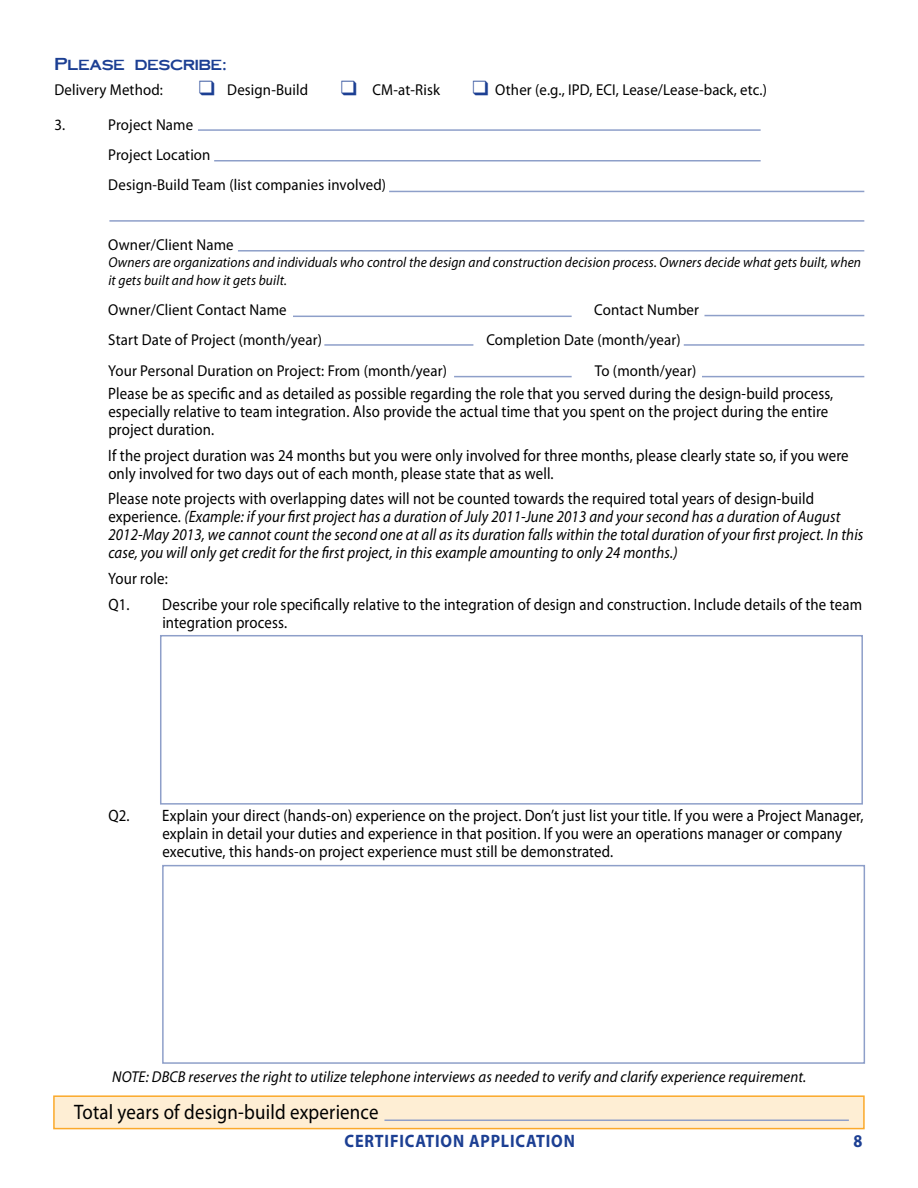
<style>
.page{position:relative;width:918px;height:1188px;background:#fff}
.page>*{position:absolute;margin:0;border:0;box-sizing:border-box;transform-origin:0 0}
.Body01{font:21px "Myriad Pro";letter-spacing:.01em;color:#000;scale:.9 1}
.Body01-2{font:700 18px "Myriad Pro";letter-spacing:.05em;color:#1c3f93;scale:.9 1}
.Header04{font:17.25px "Cornerstone";color:#1c3f93;scale:1.05 1}
.Body02{font:italic 16.5px/18px "Myriad Pro";letter-spacing:.01em;color:#000;scale:.9 1}
.Body02-2{font:16.5px/18px "Myriad Pro";letter-spacing:.01em;color:#000;scale:.9 1}
.Body03{font:16.5px/18px "Myriad Pro";letter-spacing:.01em;color:#000;scale:.9 1}
.FormText{font:15.75px "Myriad Pro";letter-spacing:.01em;color:#000;scale:.94 1}
.Body01-3{font:italic 15.75px "Myriad Pro";letter-spacing:.01em;color:#000;scale:.94 1}
.Body02-3{font:15.75px "Myriad Pro";letter-spacing:.01em;color:#000;scale:.94 1}
.Body01-4{font:15.75px "Myriad Pro";letter-spacing:.01em;color:#000;scale:.94 1}
.Body02-4{font:italic 14.4px/17.2px "Myriad Pro";letter-spacing:.01em;color:#000;scale:.94 1}
.s1{font-family:"Dingthings Normal";font-size:17.25px;color:#1c3f93}
.s2{font-style:normal}
</style>
<div class="page">
<div style="left:53px;top:1095px;width:812px;height:34px;background:#feeed4;border:2px solid #fba92a"></div>
<hr style="left:384px;top:1120px;width:465px;height:1px;background:#8e9fc9">
<hr style="left:198px;top:129px;width:563px;height:2px;background:#8e9fc9">
<hr style="left:214px;top:160px;width:547px;height:2px;background:#8e9fc9">
<hr style="left:389px;top:191px;width:475px;height:1px;background:#8e9fc9">
<hr style="left:109px;top:220px;width:755px;height:2px;background:#8e9fc9">
<hr style="left:238px;top:250px;width:626px;height:2px;background:#8e9fc9">
<hr style="left:293px;top:316px;width:279px;height:1px;background:#8e9fc9">
<hr style="left:704px;top:315px;width:160px;height:1px;background:#8e9fc9">
<div style="left:160px;top:635px;width:703px;height:170px;border:2px solid #8e9fc9"></div>
<div style="left:162px;top:865px;width:703px;height:199px;border:2px solid #8e9fc9"></div>
<hr style="left:324px;top:344px;width:149px;height:2px;background:#8e9fc9">
<hr style="left:684px;top:344px;width:180px;height:2px;background:#8e9fc9">
<hr style="left:454px;top:376px;width:118px;height:1px;background:#8e9fc9">
<hr style="left:702px;top:376px;width:162px;height:1px;background:#8e9fc9">
<p class="Header04" style="left:54px;top:54px;width:166px">Please describe:</p>
<p class="Body02-3" style="left:54px;top:80px;width:117px">Delivery Method:</p>
<p class="Body02-3" style="left:199px;top:80px;width:117px"><span class="s1">q</span> Design-Build</p>
<p class="Body02-3" style="left:341px;top:80px;width:106px"><span class="s1">q</span> CM-at-Risk</p>
<p class="Body02-3" style="left:473px;top:80px;width:314px"><span class="s1">q</span> Other (e.g., IPD, ECI, Lease/Lease-back, etc.)</p>
<p class="FormText" style="left:54px;top:115px;width:13px">3.</p>
<p class="FormText" style="left:108px;top:115px;width:92px">Project Name</p>
<p class="FormText" style="left:108px;top:145px;width:110px">Project Location</p>
<p class="FormText" style="left:108px;top:175px;width:297px">Design-Build Team (list companies involved)</p>
<p class="FormText" style="left:108px;top:235px;width:135px">Owner/Client Name</p>
<p class="Body02-4" style="left:108px;top:254px;width:802px">Owners are organizations and individuals who control the design and construction decision process. Owners decide what gets built, when it gets built and how it gets built.</p>
<p class="FormText" style="left:108px;top:300px;width:191px">Owner/Client Contact Name</p>
<p class="FormText" style="left:594px;top:300px;width:113px">Contact Number</p>
<p class="FormText" style="left:108px;top:330px;width:229px">Start Date of Project (month/year)</p>
<p class="FormText" style="left:486px;top:330px;width:208px">Completion Date (month/year)</p>
<p class="Body01-4" style="left:108px;top:361px;width:362px">Your Personal Duration on Project: From (month/year)</p>
<p class="Body01-4" style="left:595px;top:361px;width:109px">To (month/year)</p>
<p class="Body02-2" style="left:108px;top:385px;width:807px">Please be as specific and as detailed as possible regarding the role that you served during the design-build process, especially relative to team integration. Also provide the actual time that you spent on the project during the entire project duration.</p>
<p class="Body02-2" style="left:108px;top:446px;width:824px">If the project duration was 24 months but you were only involved for three months, please clearly state so, if you were only involved for two days out of each month, please state that as well.</p>
<p class="Body02" style="left:108px;top:490px;width:841px"><span class="s2">Please note projects with overlapping dates will not be counted towards the required total years of design-build experience.</span> (Example: if your first project has a duration of July 2011-June 2013 and your second has a duration of August 2012-May 2013, we cannot count the second one at all as its duration falls within the total duration of your first project. In this case, you will only get credit for the first project, in this example amounting to only 24 months.)</p>
<p class="Body02-2" style="left:108px;top:569px;width:68px">Your role:</p>
<p class="Body03" style="left:162px;top:595px;width:779px;text-indent:-54px">Q1. Describe your role specifically relative to the integration of design and construction. Include details of the team integration process.</p>
<p class="Body03" style="left:162px;top:806px;width:781px;text-indent:-54px">Q2. Explain your direct (hands-on) experience on the project. Don’t just list your title. If you were a Project Manager, explain in detail your duties and experience in that position. If you were an operations manager or company executive, this hands-on project experience must still be demonstrated.</p>
<p class="Body01-3" style="left:112px;top:1067px;width:740px">NOTE: DBCB reserves the right to utilize telephone interviews as needed to verify and clarify experience requirement.</p>
<p class="Body01" style="left:74px;top:1099px;width:340px">Total years of design-build experience</p>
<p class="Body01-2" style="left:345px;top:1129px;width:257px">CERTIFICATION APPLICATION</p>
<p class="Body01-2" style="left:853px;top:1129px;width:11px">8</p>
</div>
